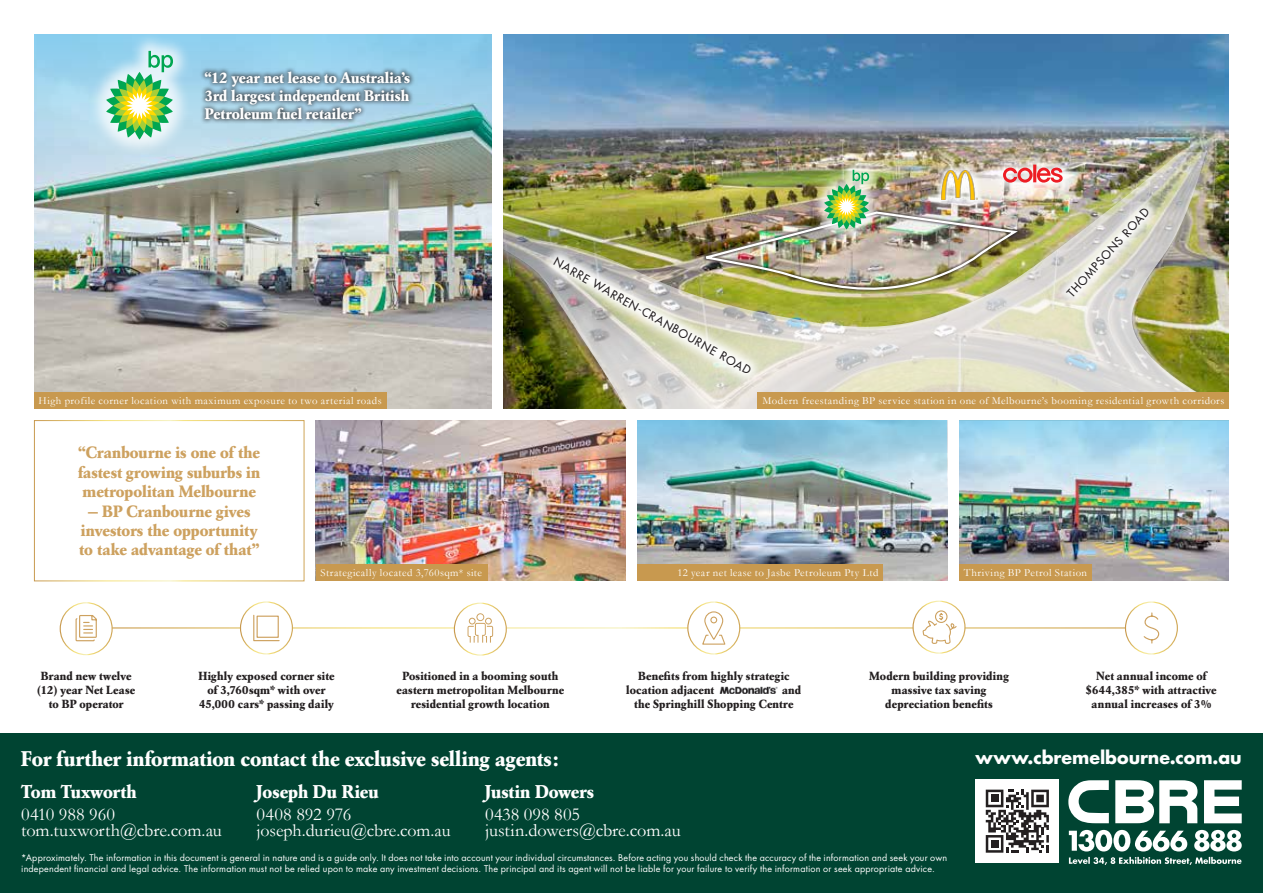
<style>
.page{position:relative;width:1263px;height:893px;background:#fff}
.page>*{position:absolute;margin:0;border:0;box-sizing:border-box;transform-origin:0 0}
.t1{font:700 21px "Garamond BE";letter-spacing:.005em;color:#fff}
.t2{font:18.3px/16.5px "Garamond";letter-spacing:-.005em;color:#fff}
.t3{font:700 18.3px "Garamond BE";color:#fff}
.t4{font:18px "Garamond";letter-spacing:-.01em;color:#fff}
.t5{font:700 17.4px "Futura";color:#fff}
.t6{font:700 16.2px/19.5px "Garamond BE";letter-spacing:.005em;color:#cda15f;text-align:justify}
.t7{font:700 15.15px/18.1px "Garamond BE";letter-spacing:.01em;color:#fff;text-align:justify}
.t8{font:700 11.7px/14px "Garamond BE";letter-spacing:.02em;color:#231f20;text-align:center}
.t9{font:11.4px "Futura";color:#231f20}
.t10{font:10.8px "Garamond";letter-spacing:.045em;color:#fff}
.t11{font:9px/10.5px "Futura";letter-spacing:.02em;color:#fff}
</style>
<div class="page">
<img style="left:316px;top:421px;width:309px;height:160px">
<img style="left:638px;top:501px;width:309px;height:80px">
<div style="left:34px;top:420px;width:270px;height:161px;border:1px solid #fff"></div>
<img style="left:959px;top:501px;width:270px;height:80px">
<img style="left:504px;top:34px;width:725px;height:118px">
<img style="left:504px;top:152px;width:725px;height:256px">
<img style="left:1053px;top:195px;width:109px;height:114px">
<img style="left:540px;top:244px;width:224px;height:143px">
<img style="left:34px;top:209px;width:458px;height:199px">
<img style="left:34px;top:34px;width:458px;height:175px">
<img style="left:959px;top:420px;width:270px;height:81px">
<img style="left:638px;top:420px;width:309px;height:81px">
<div style="left:34px;top:392px;width:352px;height:16px;background:#c8994f"></div>
<div style="left:959px;top:565px;width:133px;height:16px;background:#c8994f"></div>
<div style="left:316px;top:565px;width:171px;height:16px;background:#c8994f"></div>
<div style="left:638px;top:565px;width:245px;height:16px;background:#c8994f"></div>
<div style="left:758px;top:392px;width:471px;height:16px;background:#c8994f"></div>
<div style="left:932px;top:162px;width:54px;height:46px;background:#fff;opacity:.98"></div>
<img style="left:942px;top:170px;width:36px;height:29px">
<div style="left:87px;top:32px;width:105px;height:126px;background:#fff;opacity:.75"></div>
<svg style="left:106px;top:51px;width:67px;height:89px"></svg>
<div style="left:199px;top:66px;width:216px;height:58px;background:#231f20;opacity:.66"></div>
<div style="left:0;top:733px;width:1263px;height:160px;background:#004432"></div>
<svg style="left:1068px;top:780px;width:174px;height:43px"></svg>
<svg style="left:1069px;top:857px;width:172px;height:8px"></svg>
<svg style="left:1069px;top:830px;width:173px;height:21px"></svg>
<div style="left:975px;top:779px;width:84px;height:84px;background:#fff"></div>
<svg style="left:986px;top:790px;width:63px;height:63px"></svg>
<div style="left:60px;top:602px;width:53px;height:53px;border:1px solid #fff;border-radius:50%"></div>
<svg style="left:75px;top:615px;width:22px;height:27px"></svg>
<div style="left:454px;top:603px;width:53px;height:53px;border:1px solid #fff;border-radius:50%"></div>
<svg style="left:467px;top:613px;width:26px;height:30px"></svg>
<img style="left:719px;top:686px;width:59px;height:8px">
<div style="left:687px;top:601px;width:53px;height:53px;border:1px solid #fff;border-radius:50%"></div>
<svg style="left:702px;top:611px;width:24px;height:34px"></svg>
<div style="left:912px;top:601px;width:53px;height:53px;border:1px solid #fff;border-radius:50%"></div>
<svg style="left:922px;top:610px;width:35px;height:34px"></svg>
<div style="left:1125px;top:601px;width:53px;height:53px;border:1px solid #fff;border-radius:50%"></div>
<svg style="left:1143px;top:612px;width:17px;height:32px"></svg>
<div style="left:240px;top:601px;width:53px;height:53px;border:1px solid #fff;border-radius:50%"></div>
<svg style="left:253px;top:614px;width:27px;height:28px"></svg>
<h3 class="t7" style="left:205px;top:69px;width:207px">“12 year net lease to Australia’s 3rd largest independent British Petroleum fuel retailer”</h3>
<p class="t10" style="left:39px;top:394px;width:344px">High profile corner location with maximum exposure to two arterial roads</p>
<h3 class="t6" style="left:78px;top:443px;width:184px">“Cranbourne is one of the fastest growing suburbs in metropolitan Melbourne</h3>
<h3 class="t6" style="left:79px;top:501px;width:181px;text-align:center">— BP Cranbourne gives investors the opportunity to take advantage of that”</h3>
<p class="t9" style="left:559px;top:254px;width:226px;rotate:30deg">NARRE WARREN-CRANBOURNE ROAD</p>
<p class="t9" style="left:1064px;top:289px;width:117px;rotate:-47deg">THOMPSONS ROAD</p>
<p class="t10" style="left:762px;top:394px;width:463px">Modern freestanding BP service station in one of Melbourne’s booming residential growth corridors</p>
<p class="t10" style="left:320px;top:566px;width:163px">Strategically located 3,760sqm* site</p>
<p class="t10" style="left:677px;top:566px;width:202px">12 year net lease to Jasbe Petroleum Pty Ltd</p>
<p class="t10" style="left:964px;top:566px;width:125px">Thriving BP Petrol Station</p>
<p class="t8" style="left:37px;top:669px;width:99px">Brand new twelve (12) year Net Lease to BP operator</p>
<p class="t8" style="left:397px;top:669px;width:169px">Positioned in a booming south eastern metropolitan Melbourne residential growth location</p>
<p class="t8" style="left:626px;top:669px;width:165px;text-align:left;text-indent:12px">Benefits from highly strategic location adjacent</p>
<p class="t8" style="left:198px;top:669px;width:138px">Highly exposed corner site of 3,760sqm* with over<br>45,000 cars* passing daily</p>
<p class="t8" style="left:634px;top:683px;width:169px;text-align:left;text-indent:148px">and the Springhill Shopping Centre</p>
<h1 class="t1" style="left:21px;top:746px;width:538px">For further information contact the exclusive selling agents:</h1>
<h2 class="t3" style="left:21px;top:780px;width:117px">Tom Tuxworth</h2>
<h2 class="t2" style="left:21px;top:805px;width:202px">0410 988 960 tom.tuxworth@cbre.com.au</h2>
<h2 class="t3" style="left:257px;top:780px;width:123px">Joseph Du Rieu</h2>
<h2 class="t2" style="left:257px;top:805px;width:96px">0408 892 976</h2>
<h3 class="t4" style="left:257px;top:820px;width:195px">joseph.durieu@cbre.com.au</h3>
<h2 class="t3" style="left:485px;top:780px;width:110px">Justin Dowers</h2>
<h2 class="t2" style="left:485px;top:805px;width:197px">0438 098 805 justin.dowers@cbre.com.au</h2>
<p class="t8" style="left:869px;top:669px;width:141px">Modern building providing massive tax saving depreciation benefits</p>
<p class="t8" style="left:1086px;top:669px;width:132px">Net annual income of $644,385* with attractive annual increases of 3%</p>
<h3 class="t5" style="left:975px;top:746px;width:268px">www.cbremelbourne.com.au</h3>
<p class="t11" style="left:21px;top:853px;width:927px">*Approximately. The information in this document is general in nature and is a guide only. It does not take into account your individual circumstances. Before acting you should check the accuracy of the information and seek your own independent financial and legal advice. The information must not be relied upon to make any investment decisions. The principal and its agent will not be liable for your failure to verify the information or seek appropriate advice.</p>
</div>
